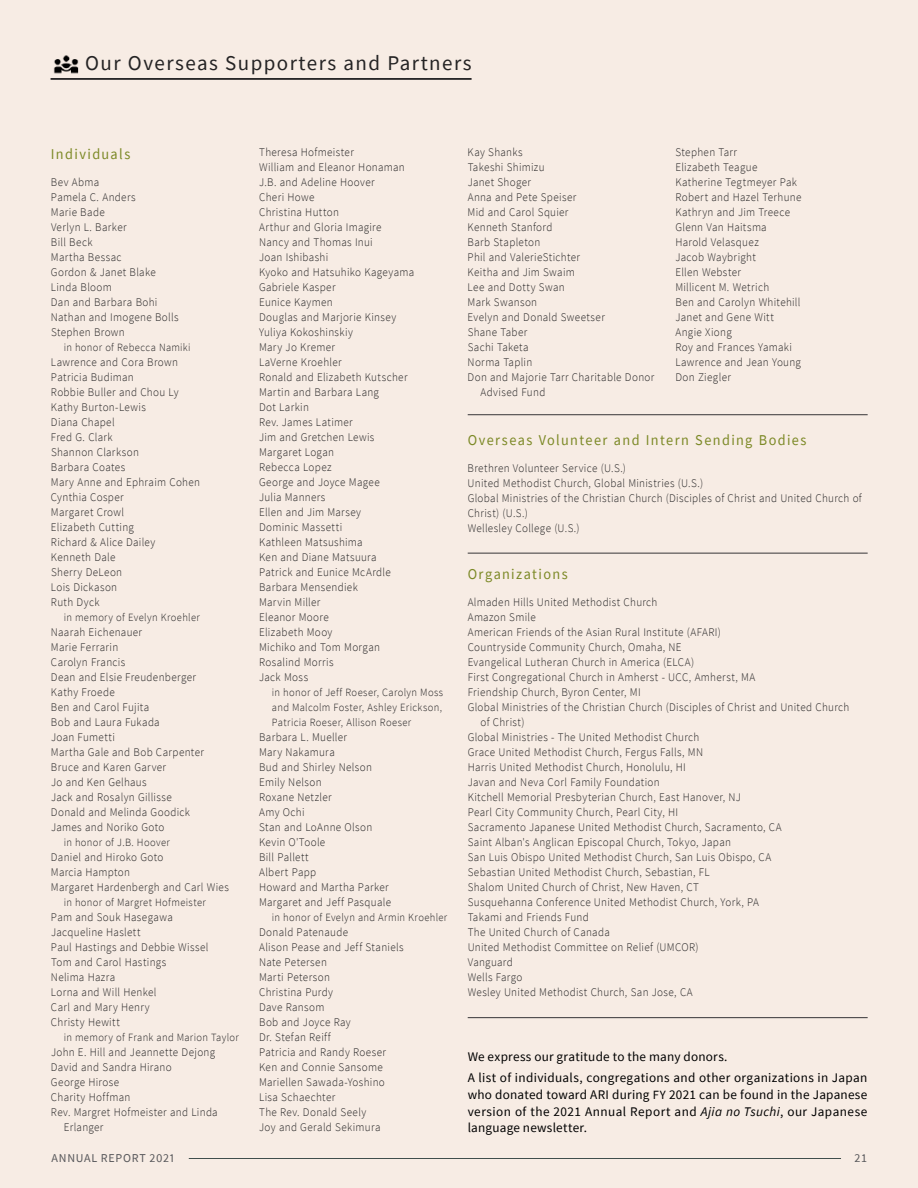
<style>
.page{position:relative;width:918px;height:1188px;background:#f7ece4}
.page>*{position:absolute;margin:0;border:0;box-sizing:border-box;transform-origin:0 0}
.t1{font:21px "Source Sans Pro";letter-spacing:.07em;color:#242324}
.t2{font:15px "Source Sans Pro";letter-spacing:.095em;color:#7c8926;scale:.95 1}
.t3{font:13.2px/16.8px "Source Sans Pro";letter-spacing:.025em;color:#000}
.t4{font:12px "Source Sans Pro";letter-spacing:.06em;color:#58585b}
.t5{font:300 11.7px/15px "Source Sans Pro";letter-spacing:.03em;color:#242324;scale:.95 1}
.t6{font:300 11.1px/15px "Source Sans Pro";letter-spacing:.035em;color:#242324;text-align:justify;scale:.95 1}
.s1{font-size:12.6px}
.s2{font-style:italic}
</style>
<div class="page">
<hr style="left:189px;top:1158px;width:652px;height:1px;background:#001617">
<hr style="left:51px;top:78px;width:421px;height:2px;background:#242324">
<img style="left:53px;top:55px;width:26px;height:19px">
<hr style="left:468px;top:1017px;width:400px;height:1px;background:#363537">
<hr style="left:468px;top:553px;width:400px;height:1px;background:#363537">
<hr style="left:468px;top:414px;width:400px;height:1px;background:#363537">
<h1 class="t1" style="left:85px;top:50px;width:388px">Our Overseas Supporters and Partners</h1>
<p class="t2" style="left:51px;top:144px;width:85px">Individuals</p>
<p class="t5" style="left:51px;top:175px;width:136px">Bev Abma<br>Pamela C. Anders<br>Marie Bade<br>Verlyn L. Barker<br>Bill Beck<br>Martha Bessac<br>Gordon &amp; Janet Blake<br>Linda Bloom<br>Dan and Barbara Bohi<br>Nathan and Imogene Bolls<br>Stephen Brown</p>
<p class="t6" style="left:64px;top:340px;width:135px">in honor of Rebecca Namiki</p>
<p class="t5" style="left:51px;top:355px;width:159px">Lawrence and Cora Brown<br>Patricia Budiman<br>Robbie Buller and Chou Ly<br>Kathy Burton-Lewis<br>Diana Chapel<br>Fred G. Clark<br>Shannon Clarkson<br>Barbara Coates<br>Mary Anne and Ephraim Cohen<br>Cynthia Cosper<br>Margaret Crowl<br>Elizabeth Cutting<br>Richard &amp; Alice Dailey<br>Kenneth Dale<br>Sherry DeLeon<br>Lois Dickason<br>Ruth Dyck</p>
<p class="t6" style="left:64px;top:610px;width:145px">in memory of Evelyn Kroehler</p>
<p class="t5" style="left:51px;top:625px;width:163px">Naarah Eichenauer<br>Marie Ferrarin<br>Carolyn Francis<br>Dean and Elsie Freudenberger<br>Kathy Froede<br>Ben and Carol Fujita<br>Bob and Laura Fukada<br>Joan Fumetti<br>Martha Gale and Bob Carpenter<br>Bruce and Karen Garver<br>Jo and Ken Gelhaus<br>Jack and Rosalyn Gillisse<br>Donald and Melinda Goodick<br>James and Noriko Goto</p>
<p class="t6" style="left:64px;top:835px;width:113px">in honor of J.B. Hoover</p>
<p class="t5" style="left:51px;top:850px;width:189px">Daniel and Hiroko Goto<br>Marcia Hampton<br>Margaret Hardenbergh and Carl Wies</p>
<p class="t6" style="left:64px;top:895px;width:151px">in honor of Margret Hofmeister</p>
<p class="t5" style="left:51px;top:910px;width:167px">Pam and Souk Hasegawa<br>Jacqueline Haslett<br>Paul Hastings and Debbie Wissel<br>Tom and Carol Hastings<br>Nelima Hazra<br>Lorna and Will Henkel<br>Carl and Mary Henry<br>Christy Hewitt</p>
<p class="t6" style="left:64px;top:1030px;width:186px">in memory of Frank and Marion Taylor</p>
<p class="t5" style="left:51px;top:1045px;width:174px">John E. Hill and Jeannette Dejong</p>
<p class="t5" style="left:51px;top:1060px;width:129px">David and Sandra Hirano</p>
<p class="t5" style="left:51px;top:1075px;width:73px">George Hirose</p>
<p class="t5" style="left:51px;top:1090px;width:85px">Charity Hoffman</p>
<p class="t5" style="left:51px;top:1105px;width:177px">Rev. Margret Hofmeister and Linda</p>
<p class="t5" style="left:64px;top:1120px;width:43px">Erlanger</p>
<p class="t5" style="left:259px;top:145px;width:165px">Theresa Hofmeister<br>William and Eleanor Honaman<br>J.B. and Adeline Hoover<br>Cheri Howe<br>Christina Hutton<br>Arthur and Gloria Imagire<br>Nancy and Thomas Inui<br>Joan Ishibashi<br>Kyoko and Hatsuhiko Kageyama<br>Gabriele Kasper<br>Eunice Kaymen<br>Douglas and Marjorie Kinsey<br>Yuliya Kokoshinskiy<br>Mary Jo Kremer<br>LaVerne Kroehler<br>Ronald and Elizabeth Kutscher<br>Martin and Barbara Lang<br>Dot Larkin<br>Rev. James Latimer<br>Jim and Gretchen Lewis<br>Margaret Logan<br>Rebecca Lopez<br>George and Joyce Magee<br>Julia Manners<br>Ellen and Jim Marsey<br>Dominic Massetti<br>Kathleen Matsushima<br>Ken and Diane Matsuura<br>Patrick and Eunice McArdle<br>Barbara Mensendiek<br>Marvin Miller<br>Eleanor Moore<br>Elizabeth Mooy<br>Michiko and Tom Morgan<br>Rosalind Morris<br>Jack Moss</p>
<p class="t6" style="left:272px;top:685px;width:182px">in honor of Jeff Roeser, Carolyn Moss and Malcolm Foster, Ashley Erickson, Patricia Roeser, Allison Roeser</p>
<p class="t5" style="left:259px;top:730px;width:140px">Barbara L. Mueller<br>Mary Nakamura<br>Bud and Shirley Nelson<br>Emily Nelson<br>Roxane Netzler<br>Amy Ochi<br>Stan and LoAnne Olson<br>Kevin O'Toole<br>Bill Pallett<br>Albert Papp<br>Howard and Martha Parker<br>Margaret and Jeff Pasquale</p>
<p class="t6" style="left:272px;top:910px;width:186px">in honor of Evelyn and Armin Kroehler</p>
<p class="t5" style="left:259px;top:925px;width:154px">Donald Patenaude<br>Alison Pease and Jeff Staniels<br>Nate Petersen<br>Marti Peterson<br>Christina Purdy<br>Dave Ransom<br>Bob and Joyce Ray<br>Dr. Stefan Reiff<br>Patricia and Randy Roeser<br>Ken and Connie Sansome<br>Mariellen Sawada-Yoshino<br>Lisa Schaechter<br>The Rev. Donald Seely<br>Joy and Gerald Sekimura</p>
<p class="t5" style="left:468px;top:145px;width:59px">Kay Shanks</p>
<p class="t5" style="left:468px;top:160px;width:83px">Takeshi Shimizu</p>
<p class="t5" style="left:468px;top:175px;width:68px">Janet Shoger</p>
<p class="t5" style="left:468px;top:190px;width:116px">Anna and Pete Speiser</p>
<p class="t5" style="left:468px;top:205px;width:108px">Mid and Carol Squier</p>
<p class="t5" style="left:468px;top:220px;width:91px">Kenneth Stanford</p>
<p class="t5" style="left:468px;top:235px;width:78px">Barb Stapleton</p>
<p class="t5" style="left:468px;top:250px;width:120px">Phil and ValerieStichter</p>
<p class="t5" style="left:468px;top:265px;width:114px">Keitha and Jim Swaim</p>
<p class="t5" style="left:468px;top:280px;width:104px">Lee and Dotty Swan</p>
<p class="t5" style="left:468px;top:295px;width:75px">Mark Swanson</p>
<p class="t5" style="left:468px;top:310px;width:146px">Evelyn and Donald Sweetser</p>
<p class="t5" style="left:468px;top:325px;width:64px">Shane Taber</p>
<p class="t5" style="left:468px;top:340px;width:66px">Sachi Taketa</p>
<p class="t5" style="left:468px;top:355px;width:70px">Norma Taplin</p>
<p class="t5" style="left:468px;top:370px;width:198px">Don and Majorie Tarr Charitable Donor</p>
<p class="t5" style="left:480px;top:385px;width:70px">Advised Fund</p>
<p class="t5" style="left:675px;top:145px;width:134px">Stephen Tarr<br>Elizabeth Teague<br>Katherine Tegtmeyer Pak<br>Robert and Hazel Terhune<br>Kathryn and Jim Treece<br>Glenn Van Haitsma<br>Harold Velasquez<br>Jacob Waybright<br>Ellen Webster<br>Millicent M. Wetrich<br>Ben and Carolyn Whitehill<br>Janet and Gene Witt<br>Angie Xiong<br>Roy and Frances Yamaki<br>Lawrence and Jean Young<br>Don Ziegler</p>
<p class="t2" style="left:468px;top:430px;width:358px">Overseas Volunteer and Intern Sending Bodies</p>
<p class="t5" style="left:468px;top:460px;width:416px">Brethren Volunteer Service (U.S.)<br>United Methodist Church, Global Ministries (U.S.)<br>Global Ministries of the Christian Church (Disciples of Christ and United Church of Christ) (U.S.)<br>Wellesley College (U.S.)</p>
<p class="t2" style="left:468px;top:564px;width:107px">Organizations</p>
<p class="t5" style="left:468px;top:595px;width:201px">Almaden Hills United Methodist Church</p>
<p class="t5" style="left:468px;top:610px;width:73px">Amazon Smile</p>
<p class="t5" style="left:468px;top:625px;width:268px">American Friends of the Asian Rural Institute (AFARI)</p>
<p class="t5" style="left:468px;top:640px;width:227px">Countryside Community Church, Omaha, NE</p>
<p class="t5" style="left:468px;top:655px;width:240px">Evangelical Lutheran Church in America (ELCA)</p>
<p class="t5" style="left:468px;top:670px;width:304px">First Congregational Church in Amherst - UCC, Amherst, MA</p>
<p class="t5" style="left:468px;top:685px;width:184px">Friendship Church, Byron Center, MI</p>
<p class="t5" style="left:468px;top:700px;width:403px">Global Ministries of the Christian Church (Disciples of Christ and United Church</p>
<p class="t5" style="left:480px;top:715px;width:48px">of Christ)</p>
<p class="t5" style="left:468px;top:730px;width:246px">Global Ministries - The United Methodist Church</p>
<p class="t5" style="left:468px;top:745px;width:249px">Grace United Methodist Church, Fergus Falls, MN</p>
<p class="t5" style="left:468px;top:760px;width:231px">Harris United Methodist Church, Honolulu, HI</p>
<p class="t5" style="left:468px;top:775px;width:204px">Javan and Neva Corl Family Foundation</p>
<p class="t5" style="left:468px;top:790px;width:289px">Kitchell Memorial Presbyterian Church, East Hanover, NJ</p>
<p class="t5" style="left:468px;top:805px;width:223px">Pearl City Community Church, Pearl City, HI</p>
<p class="t5" style="left:468px;top:820px;width:332px">Sacramento Japanese United Methodist Church, Sacramento, CA</p>
<p class="t5" style="left:468px;top:835px;width:279px">Saint Alban's Anglican Episcopal Church, Tokyo, Japan</p>
<p class="t5" style="left:468px;top:850px;width:321px">San Luis Obispo United Methodist Church, San Luis Obispo, CA</p>
<p class="t5" style="left:468px;top:865px;width:256px">Sebastian United Methodist Church, Sebastian, FL</p>
<p class="t5" style="left:468px;top:880px;width:245px">Shalom United Church of Christ, New Haven, CT</p>
<p class="t5" style="left:468px;top:895px;width:308px">Susquehanna Conference United Methodist Church, York, PA</p>
<p class="t5" style="left:468px;top:910px;width:129px">Takami and Friends Fund</p>
<p class="t5" style="left:468px;top:925px;width:151px">The United Church of Canada</p>
<p class="t5" style="left:468px;top:940px;width:245px">United Methodist Committee on Relief (UMCOR)</p>
<p class="t5" style="left:468px;top:955px;width:49px">Vanguard</p>
<p class="t5" style="left:468px;top:970px;width:59px">Wells Fargo</p>
<p class="t5" style="left:468px;top:985px;width:238px">Wesley United Methodist Church, San Jose, CA</p>
<p class="t3" style="left:468px;top:1046px;width:401px;line-height:21px">We express our gratitude to the many donors.<br>A list of individuals, congregations and other organizations in Japan</p>
<p class="t3" style="left:468px;top:1086px;width:401px;text-align:justify">who donated toward ARI during <span class="s1">FY</span> 2021 can be found in the Japanese version of the 2021 Annual Report and <span class="s2">Ajia no Tsuchi</span>, our Japanese language newsletter.</p>
<p class="t4" style="left:51px;top:1150px;width:124px">ANNUAL REPORT 2021</p>
<p class="t4" style="left:854px;top:1150px;width:14px">21</p>
</div>
